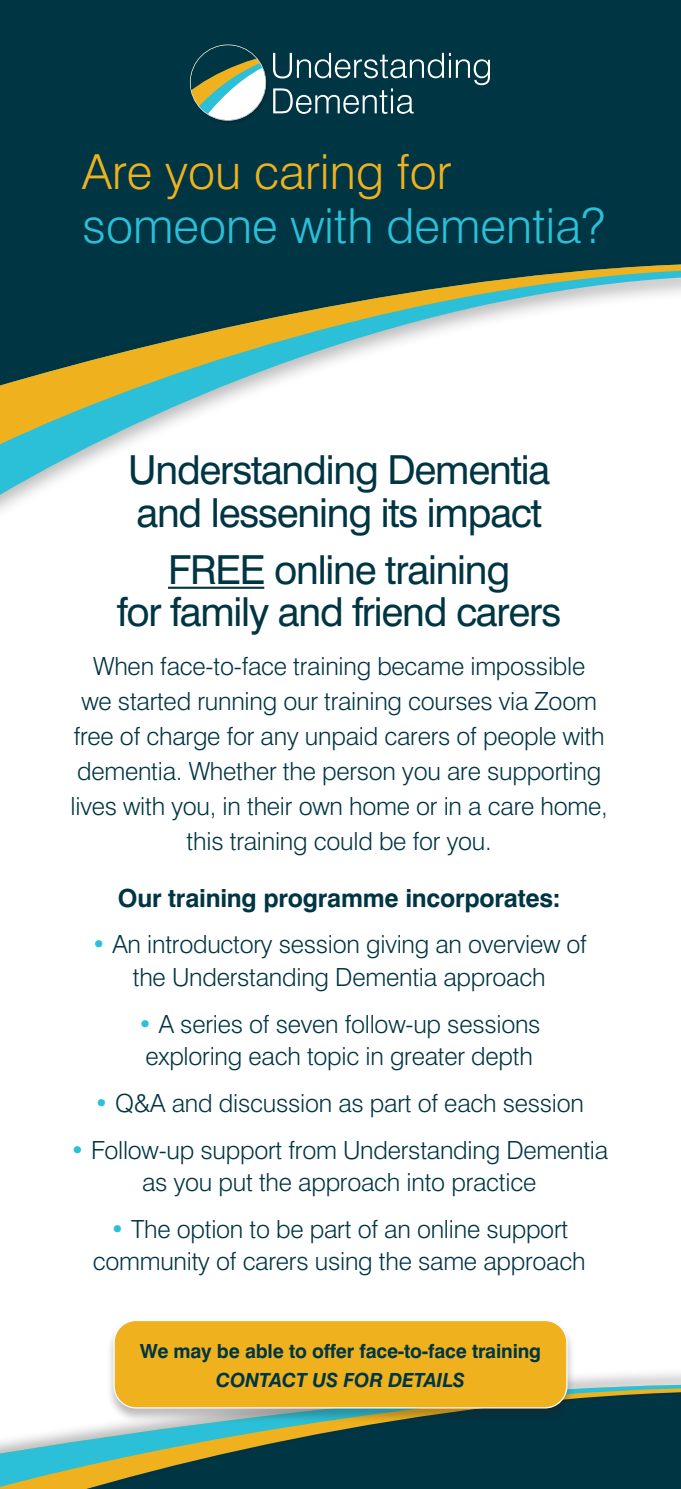
<style>
.page{position:relative;width:681px;height:1489px;background:#fff}
.page>*{position:absolute;margin:0;border:0;box-sizing:border-box;transform-origin:0 0}
.t1{font:300 48.25px "Swiss 721 BT";color:#2bc0d7}
.t2{font:300 48.25px "Swiss 721 BT";color:#efb21e}
.t3{font:40px/42.5px "Swiss 721 BT";letter-spacing:-.03em;color:#003543}
.t4{font:300 25px/35px "Swiss 721 BT";letter-spacing:-.01em;color:#003543;text-align:center}
.t5{font:700 25px "Swiss 721 BT";letter-spacing:-.01em;color:#003543}
.t6{font:700 19.5px "Swiss 721 BT";letter-spacing:-.01em;color:#003543}
.t7{font:italic 700 19.5px "Swiss 721 BT";letter-spacing:-.01em;color:#003543}
.s1{color:#2bc0d7}
</style>
<div class="page">
<div style="left:0;top:0;width:680px;height:258px;background:#003543"></div>
<hr style="left:168px;top:586px;width:96px;height:2px;background:#003543">
<div style="left:0;top:258px;width:680px;height:271px;background:#231f20;opacity:.3"></div>
<svg style="left:0;top:462px;width:680px;height:55px"></svg>
<svg style="left:0;top:263px;width:680px;height:199px"></svg>
<div style="left:0;top:1366px;width:680px;height:122px;background:#231f20;opacity:.3"></div>
<svg style="left:0;top:1383px;width:680px;height:105px;background:#426f6a"></svg>
<img style="left:188px;top:43px;width:82px;height:82px">
<svg style="left:273px;top:53px;width:217px;height:61px;background:#295561"></svg>
<svg style="left:190px;top:45px;width:76px;height:76px"></svg>
<div style="left:106px;top:1318px;width:469px;height:105px;background:#231f20;opacity:.3"></div>
<div style="left:114px;top:1320px;width:452px;height:87px;background:#efb21e;border-radius:22px"></div>
<div style="left:113px;top:1319px;width:454px;height:89px;border:1px solid #fff;border-radius:22px"></div>
<h1 class="t2" style="left:82px;top:143px;width:371px">Are you caring for</h1>
<h1 class="t1" style="left:82px;top:196px;width:524px">someone with dementia?</h1>
<h2 class="t3" style="left:128px;top:448px;width:423px">Understanding Dementia and lessening its impact</h2>
<h2 class="t3" style="left:117px;top:547px;width:445px;text-align:center">FREE online training<br>for family and friend carers</h2>
<p class="t4" style="left:71px;top:648px;width:538px">When face-to-face training became impossible<br>we started running our training courses via Zoom free of charge for any unpaid carers of people with dementia. Whether the person you are supporting lives with you, in their own home or in a care home, this training could be for you.</p>
<p class="t5" style="left:118px;top:882px;width:444px">Our training programme incorporates:</p>
<p class="t4" style="left:91px;top:928px;width:496px;line-height:32.5px"><span class="s1">•</span> An introductory session giving an overview of the Understanding Dementia approach</p>
<p class="t4" style="left:138px;top:1007px;width:404px;line-height:32.5px"><span class="s1">•</span> A series of seven follow-up sessions exploring each topic in greater depth</p>
<p class="t4" style="left:94px;top:1085px;width:491px"><span class="s1">•</span> Q&amp;A and discussion as part of each session</p>
<p class="t4" style="left:70px;top:1133px;width:539px;line-height:32.5px"><span class="s1">•</span> Follow-up support from Understanding Dementia as you put the approach into practice</p>
<p class="t4" style="left:93px;top:1212px;width:494px;line-height:32.5px"><span class="s1">•</span> The option to be part of an online support community of carers using the same approach</p>
<p class="t6" style="left:140px;top:1338px;width:402px">We may be able to offer face-to-face training</p>
<p class="t7" style="left:216px;top:1367px;width:250px">CONTACT US FOR DETAILS</p>
</div>
